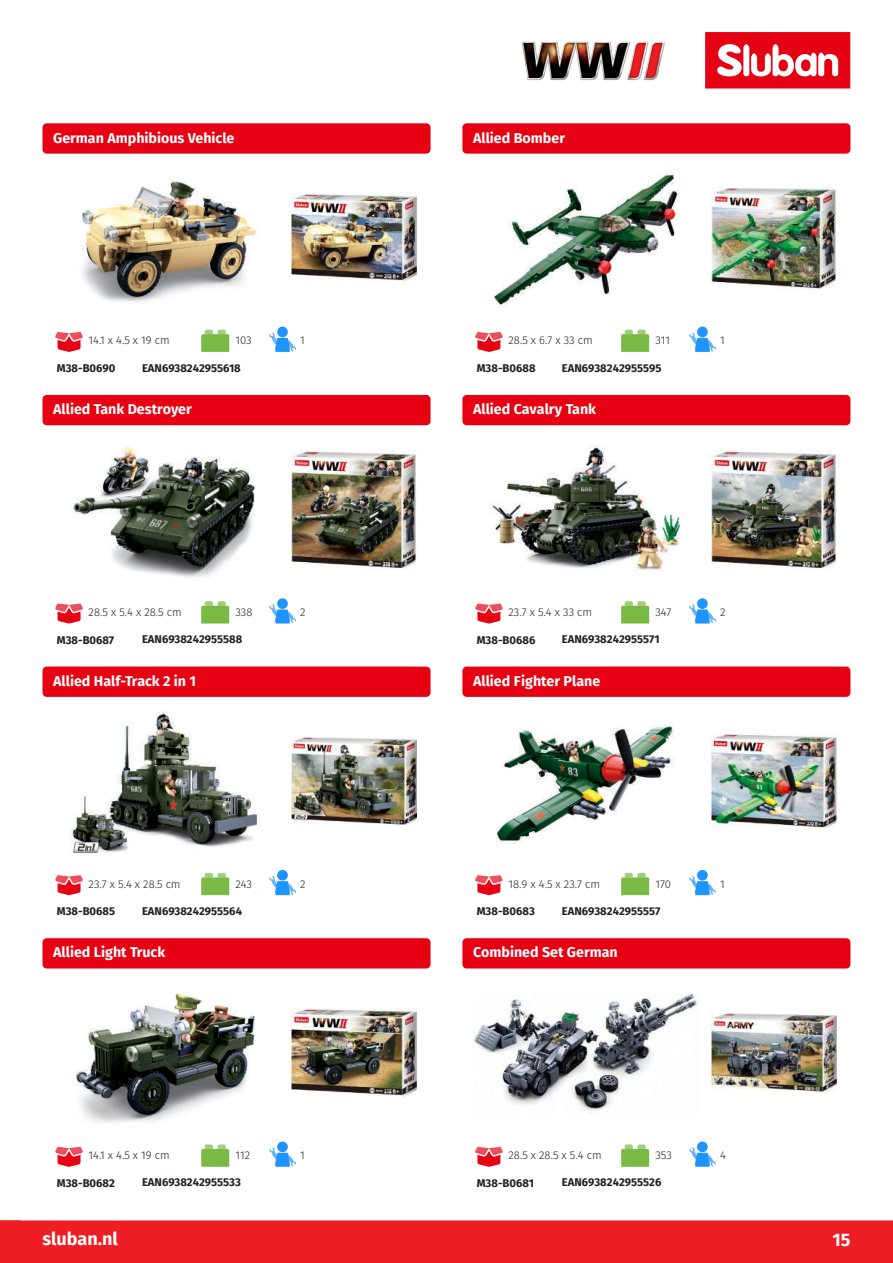
<style>
.page{position:relative;width:893px;height:1263px;background:#fff}
.page>*{position:absolute;margin:0;border:0;box-sizing:border-box;transform-origin:0 0}
.t1{font:700 18px "Fira Sans";color:#fff}
.t2{font:700 14.25px "Fira Sans";color:#fff}
.t3{font:700 11.25px "Fira Sans";color:#231f20}
.t4{font:300 11.25px "Fira Sans";color:#231f20}
</style>
<div class="page">
<div style="left:0;top:1220px;width:893px;height:43px;background:#ee1d23"></div>
<svg style="left:705px;top:32px;width:145px;height:57px"></svg>
<div style="left:43px;top:123px;width:388px;height:31px;background:#e60012;border-radius:4px"></div>
<img style="left:82px;top:179px;width:175px;height:123px">
<svg style="left:201px;top:330px;width:28px;height:22px"></svg>
<svg style="left:55px;top:332px;width:28px;height:20px"></svg>
<img style="left:292px;top:194px;width:124px;height:88px">
<div style="left:277px;top:327px;width:11px;height:10px;background:#1f94fe;border-radius:50%"></div>
<svg style="left:269px;top:332px;width:27px;height:20px"></svg>
<div style="left:462px;top:123px;width:388px;height:31px;background:#e60012;border-radius:4px"></div>
<img style="left:491px;top:173px;width:189px;height:134px">
<svg style="left:621px;top:330px;width:28px;height:22px"></svg>
<svg style="left:475px;top:332px;width:28px;height:20px"></svg>
<img style="left:711px;top:187px;width:125px;height:102px">
<div style="left:697px;top:327px;width:11px;height:10px;background:#1f94fe;border-radius:50%"></div>
<svg style="left:689px;top:332px;width:27px;height:20px"></svg>
<div style="left:43px;top:395px;width:388px;height:30px;background:#e60012;border-radius:4px"></div>
<img style="left:71px;top:446px;width:184px;height:132px">
<svg style="left:201px;top:601px;width:28px;height:22px"></svg>
<svg style="left:55px;top:603px;width:28px;height:20px"></svg>
<img style="left:292px;top:450px;width:124px;height:120px">
<div style="left:277px;top:598px;width:11px;height:11px;background:#1f94fe;border-radius:50%"></div>
<svg style="left:269px;top:604px;width:27px;height:19px"></svg>
<div style="left:462px;top:395px;width:388px;height:30px;background:#e60012;border-radius:4px"></div>
<img style="left:490px;top:445px;width:191px;height:127px">
<svg style="left:621px;top:601px;width:28px;height:22px"></svg>
<svg style="left:475px;top:603px;width:28px;height:20px"></svg>
<img style="left:711px;top:450px;width:125px;height:120px">
<div style="left:697px;top:598px;width:11px;height:11px;background:#1f94fe;border-radius:50%"></div>
<svg style="left:689px;top:604px;width:27px;height:19px"></svg>
<div style="left:43px;top:666px;width:388px;height:31px;background:#e60012;border-radius:4px"></div>
<img style="left:70px;top:711px;width:188px;height:142px">
<svg style="left:201px;top:873px;width:28px;height:22px"></svg>
<svg style="left:55px;top:875px;width:28px;height:20px"></svg>
<img style="left:292px;top:737px;width:124px;height:89px">
<div style="left:277px;top:870px;width:11px;height:10px;background:#1f94fe;border-radius:50%"></div>
<svg style="left:269px;top:876px;width:27px;height:19px"></svg>
<div style="left:462px;top:666px;width:388px;height:31px;background:#e60012;border-radius:4px"></div>
<img style="left:496px;top:725px;width:179px;height:119px">
<svg style="left:621px;top:873px;width:28px;height:22px"></svg>
<svg style="left:475px;top:875px;width:28px;height:20px"></svg>
<img style="left:711px;top:734px;width:125px;height:95px">
<div style="left:697px;top:870px;width:11px;height:10px;background:#1f94fe;border-radius:50%"></div>
<svg style="left:689px;top:876px;width:27px;height:19px"></svg>
<div style="left:43px;top:938px;width:388px;height:30px;background:#e60012;border-radius:4px"></div>
<img style="left:76px;top:993px;width:179px;height:130px">
<svg style="left:201px;top:1144px;width:28px;height:23px"></svg>
<svg style="left:55px;top:1147px;width:28px;height:20px"></svg>
<img style="left:292px;top:1009px;width:124px;height:89px">
<div style="left:277px;top:1141px;width:11px;height:11px;background:#1f94fe;border-radius:50%"></div>
<svg style="left:269px;top:1147px;width:27px;height:20px"></svg>
<div style="left:462px;top:938px;width:388px;height:30px;background:#e60012;border-radius:4px"></div>
<img style="left:473px;top:994px;width:225px;height:120px">
<svg style="left:621px;top:1144px;width:28px;height:23px"></svg>
<svg style="left:475px;top:1147px;width:28px;height:20px"></svg>
<img style="left:711px;top:1014px;width:125px;height:78px">
<div style="left:697px;top:1141px;width:11px;height:11px;background:#1f94fe;border-radius:50%"></div>
<svg style="left:689px;top:1147px;width:27px;height:20px"></svg>
<img style="left:522px;top:41px;width:143px;height:40px">
<p class="t2" style="left:53px;top:128px;width:183px">German Amphibious Vehicle</p>
<p class="t2" style="left:473px;top:128px;width:93px">Allied Bomber</p>
<p class="t4" style="left:89px;top:333px;width:83px">14.1 x 4.5 x 19 cm</p>
<p class="t4" style="left:235px;top:333px;width:18px">103</p>
<p class="t4" style="left:300px;top:333px;width:6px">1</p>
<p class="t3" style="left:57px;top:360px;width:60px">M38-B0690</p>
<p class="t3" style="left:142px;top:360px;width:100px">EAN6938242955618</p>
<p class="t4" style="left:509px;top:333px;width:86px">28.5 x 6.7 x 33 cm</p>
<p class="t4" style="left:655px;top:333px;width:16px">311</p>
<p class="t4" style="left:720px;top:333px;width:6px">1</p>
<p class="t3" style="left:477px;top:360px;width:60px">M38-B0688</p>
<p class="t3" style="left:562px;top:360px;width:101px">EAN6938242955595</p>
<p class="t2" style="left:53px;top:399px;width:140px">Allied Tank Destroyer</p>
<p class="t2" style="left:473px;top:399px;width:125px">Allied Cavalry Tank</p>
<p class="t4" style="left:89px;top:604px;width:95px">28.5 x 5.4 x 28.5 cm</p>
<p class="t4" style="left:235px;top:604px;width:18px">338</p>
<p class="t4" style="left:300px;top:604px;width:7px">2</p>
<p class="t3" style="left:57px;top:632px;width:59px">M38-B0687</p>
<p class="t3" style="left:142px;top:631px;width:102px">EAN6938242955588</p>
<p class="t4" style="left:509px;top:604px;width:85px">23.7 x 5.4 x 33 cm</p>
<p class="t4" style="left:655px;top:604px;width:17px">347</p>
<p class="t4" style="left:720px;top:604px;width:7px">2</p>
<p class="t3" style="left:477px;top:632px;width:60px">M38-B0686</p>
<p class="t3" style="left:562px;top:631px;width:99px">EAN6938242955571</p>
<p class="t2" style="left:53px;top:671px;width:145px">Allied Half-Track 2 in 1</p>
<p class="t2" style="left:473px;top:671px;width:129px">Allied Fighter Plane</p>
<p class="t4" style="left:89px;top:876px;width:93px">23.7 x 5.4 x 28.5 cm</p>
<p class="t4" style="left:235px;top:876px;width:18px">243</p>
<p class="t4" style="left:300px;top:876px;width:7px">2</p>
<p class="t3" style="left:57px;top:903px;width:60px">M38-B0685</p>
<p class="t3" style="left:142px;top:903px;width:102px">EAN6938242955564</p>
<p class="t4" style="left:509px;top:876px;width:93px">18.9 x 4.5 x 23.7 cm</p>
<p class="t4" style="left:655px;top:876px;width:17px">170</p>
<p class="t4" style="left:720px;top:876px;width:6px">1</p>
<p class="t3" style="left:477px;top:903px;width:60px">M38-B0683</p>
<p class="t3" style="left:562px;top:903px;width:100px">EAN6938242955557</p>
<p class="t2" style="left:53px;top:942px;width:114px">Allied Light Truck</p>
<p class="t2" style="left:473px;top:942px;width:146px">Combined Set German</p>
<p class="t4" style="left:89px;top:1147px;width:83px">14.1 x 4.5 x 19 cm</p>
<p class="t4" style="left:235px;top:1147px;width:16px">112</p>
<p class="t4" style="left:300px;top:1147px;width:6px">1</p>
<p class="t3" style="left:57px;top:1175px;width:60px">M38-B0682</p>
<p class="t3" style="left:142px;top:1174px;width:101px">EAN6938242955533</p>
<p class="t4" style="left:509px;top:1147px;width:95px">28.5 x 28.5 x 5.4 cm</p>
<p class="t4" style="left:655px;top:1147px;width:18px">353</p>
<p class="t4" style="left:720px;top:1147px;width:7px">4</p>
<p class="t3" style="left:477px;top:1175px;width:59px">M38-B0681</p>
<p class="t3" style="left:562px;top:1174px;width:101px">EAN6938242955526</p>
<h1 class="t1" style="left:43px;top:1226px;width:77px">sluban.nl</h1>
<h1 class="t1" style="left:832px;top:1227px;width:19px">15</h1>
</div>
